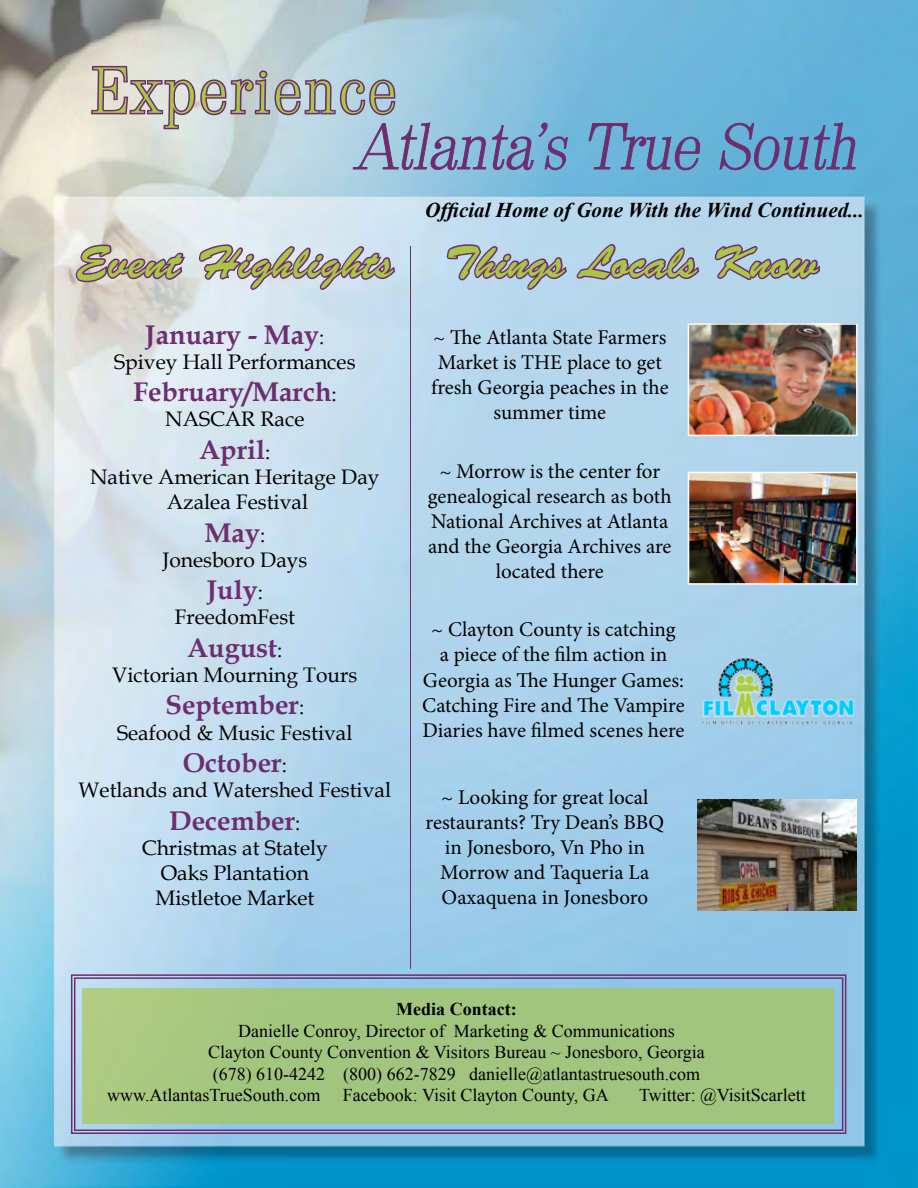
<style>
.page{position:relative;width:918px;height:1188px;background:#fff}
.page>*{position:absolute;margin:0;border:0;box-sizing:border-box;transform-origin:0 0}
.t1{font:italic 200 63px "Valencia";color:#6d2e70}
.t2{font:200 63px "Valencia";color:#abc546}
.t3{font:45px "Brush Script Std";letter-spacing:.01em;color:#abc546}
.t4{font:700 27px "Book Antiqua";color:#6d2e70}
.t5{font:21px/25.2px "Minion Pro";color:#000;text-align:center}
.t6{font:21px/25.2px "Book Antiqua";color:#000;text-align:center}
.t7{font:italic 700 21px "Times New Roman";color:#000}
.t8{font:18px "Times New Roman";color:#000}
.t9{font:700 18px "Times New Roman";color:#000}
.s1{font-weight:400;font-size:21px;color:#000}
</style>
<div class="page">
<img style="left:0;top:0;width:918px;height:1188px">
<svg style="left:70px;top:974px;width:777px;height:161px;background:#93b4d3"></svg>
<div style="left:74px;top:977px;width:769px;height:154px;border:1px solid #6d2e70"></div>
<div style="left:82px;top:988px;width:751px;height:135px;background:#a1c57f"></div>
<svg style="left:719px;top:122px;width:137px;height:49px;background:#639ec8"></svg>
<svg style="left:575px;top:123px;width:126px;height:159px;background:#8cb2d4"></svg>
<svg style="left:713px;top:243px;width:109px;height:39px;background:#9a96bc"></svg>
<img style="left:691px;top:326px;width:164px;height:107px">
<div style="left:688px;top:323px;width:170px;height:113px;border:2px solid #fff"></div>
<img style="left:691px;top:475px;width:164px;height:107px">
<div style="left:688px;top:472px;width:170px;height:113px;border:2px solid #fff"></div>
<svg style="left:74px;top:0;width:495px;height:467px;background:#bdcedc"></svg>
<hr style="left:410px;top:246px;width:1px;height:723px;background:#6d2e70">
<img style="left:698px;top:656px;width:159px;height:71px">
<img style="left:698px;top:800px;width:159px;height:111px">
<h1 class="t2" style="left:92px;top:54px;width:307px">Experience</h1>
<h1 class="t1" style="left:356px;top:110px;width:515px">Atlanta’s True South</h1>
<p class="t7" style="left:425px;top:196px;width:440px">Official Home of Gone With the Wind Continued...</p>
<h2 class="t3" style="left:446px;top:237px;width:374px">Things Locals Know</h2>
<h2 class="t3" style="left:76px;top:237px;width:319px">Event Highlights</h2>
<p class="t4" style="left:145px;top:316px;width:181px">January - May<span class="s1">:</span></p>
<p class="t6" style="left:114px;top:349px;width:243px">Spivey Hall Performances</p>
<p class="t4" style="left:133px;top:374px;width:205px">February/March<span class="s1">:</span></p>
<p class="t6" style="left:165px;top:406px;width:141px">NASCAR Race</p>
<p class="t4" style="left:199px;top:431px;width:73px">April<span class="s1">:</span></p>
<p class="t6" style="left:90px;top:464px;width:291px">Native American Heritage Day<br>Azalea Festival</p>
<p class="t4" style="left:205px;top:514px;width:62px">May<span class="s1">:</span></p>
<p class="t6" style="left:162px;top:547px;width:147px">Jonesboro Days</p>
<p class="t4" style="left:207px;top:572px;width:58px">July<span class="s1">:</span></p>
<p class="t6" style="left:175px;top:604px;width:122px">FreedomFest</p>
<p class="t4" style="left:187px;top:629px;width:97px">August<span class="s1">:</span></p>
<p class="t6" style="left:112px;top:662px;width:247px">Victorian Mourning Tours</p>
<p class="t4" style="left:166px;top:687px;width:140px">September<span class="s1">:</span></p>
<p class="t6" style="left:117px;top:719px;width:237px">Seafood &amp; Music Festival</p>
<p class="t4" style="left:183px;top:744px;width:106px">October<span class="s1">:</span></p>
<p class="t6" style="left:79px;top:777px;width:314px">Wetlands and Watershed Festival</p>
<p class="t4" style="left:169px;top:802px;width:133px">December<span class="s1">:</span></p>
<p class="t6" style="left:142px;top:835px;width:188px">Christmas at Stately<br>Oaks Plantation<br>Mistletoe Market</p>
<p class="t5" style="left:431px;top:324px;width:239px">~ The Atlanta State Farmers<br>Market is THE place to get fresh Georgia peaches in the summer time</p>
<p class="t5" style="left:428px;top:458px;width:245px">~ Morrow is the center for genealogical research as both<br>National Archives at Atlanta and the Georgia Archives are located there</p>
<p class="t5" style="left:422px;top:617px;width:264px">~ Clayton County is catching<br>a piece of the film action in<br>Georgia as The Hunger Games:<br>Catching Fire and The Vampire<br>Diaries have filmed scenes here</p>
<p class="t5" style="left:426px;top:784px;width:240px">~ Looking for great local restaurants? Try Dean’s BBQ in Jonesboro, Vn Pho in<br>Morrow and Taqueria La<br>Oaxaquena in Jonesboro</p>
<p class="t9" style="left:396px;top:996px;width:122px">Media Contact:</p>
<p class="t8" style="left:238px;top:1018px;width:438px">Danielle Conroy, Director of Marketing &amp; Communications</p>
<p class="t8" style="left:208px;top:1040px;width:498px">Clayton County Convention &amp; Visitors Bureau ~ Jonesboro, Georgia</p>
<p class="t8" style="left:213px;top:1062px;width:489px">(678) 610-4242 (800) 662-7829 danielle@atlantastruesouth.com</p>
<p class="t8" style="left:107px;top:1083px;width:215px">www.AtlantasTrueSouth.com</p>
<p class="t8" style="left:343px;top:1083px;width:267px">Facebook: Visit Clayton County, GA</p>
<p class="t8" style="left:639px;top:1083px;width:168px">Twitter: @VisitScarlett</p>
</div>
